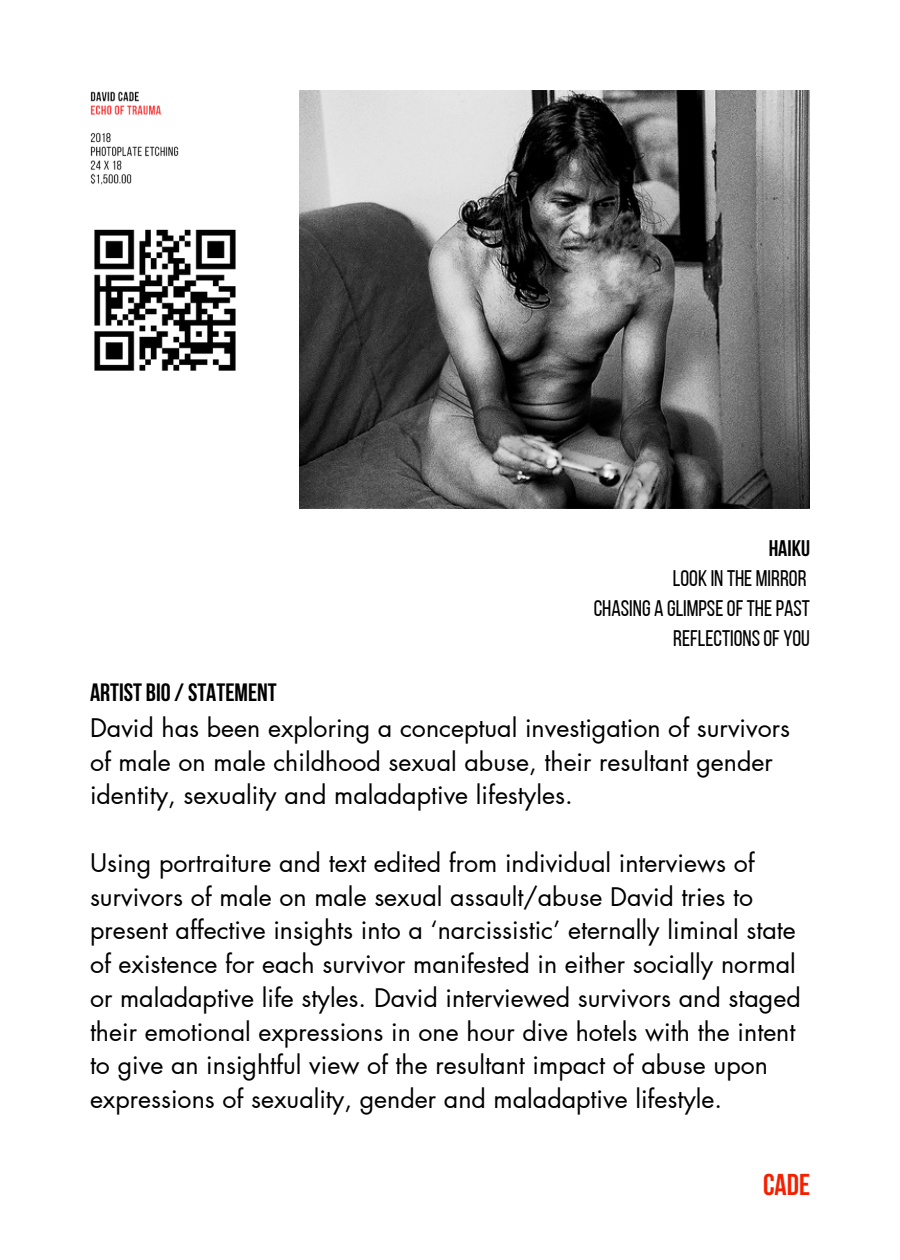
<style>
.page{position:relative;width:900px;height:1260px;background:#fff}
.page>*{position:absolute;margin:0;border:0;box-sizing:border-box;transform-origin:0 0}
.t1{font:700 30px "Bebas Neue";color:#f42000}
.t2{font:25px/33.8px "Futura LT Pro";color:#000}
.t3{font:700 25px "Bebas Neue";color:#000}
.t4{font:22.5px "Bebas Neue";color:#000}
.t5{font:700 22.5px "Bebas Neue";color:#000}
</style>
<div class="page">
<img style="left:299px;top:90px;width:510px;height:418px">
<img style="left:90px;top:91px;width:146px;height:280px">
<p class="t5" style="left:769px;top:539px;width:43px">HAIKU</p>
<p class="t4" style="left:673px;top:569px;width:135px">LOOK IN THE MIRROR</p>
<p class="t4" style="left:594px;top:599px;width:218px">CHASING A GLIMPSE OF THEPAST</p>
<p class="t4" style="left:673px;top:629px;width:138px">REFLECTIONS OF YOU</p>
<p class="t3" style="left:90px;top:682px;width:188px">ARTIST BIO/STATEMENT</p>
<p class="t2" style="left:90px;top:712px;width:702px">David has been exploring a conceptual investigation of survivors of male on male childhood sexual abuse, their resultant gender identity, sexuality and maladaptive lifestyles.</p>
<p class="t2" style="left:90px;top:847px;width:712px">Using portraiture and text edited from individual interviews of survivors of male on male sexual assault/abuse David tries to present affective insights into a ‘narcissistic’ eternally liminal state of existence for each survivor manifested in either socially normal or maladaptive life styles. David interviewed survivors and staged their emotional expressions in one hour dive hotels with the intent to give an insightful view of the resultant impact of abuse upon expressions of sexuality, gender and maladaptive lifestyle.</p>
<p class="t1" style="left:763px;top:1173px;width:49px">CADE</p>
</div>
